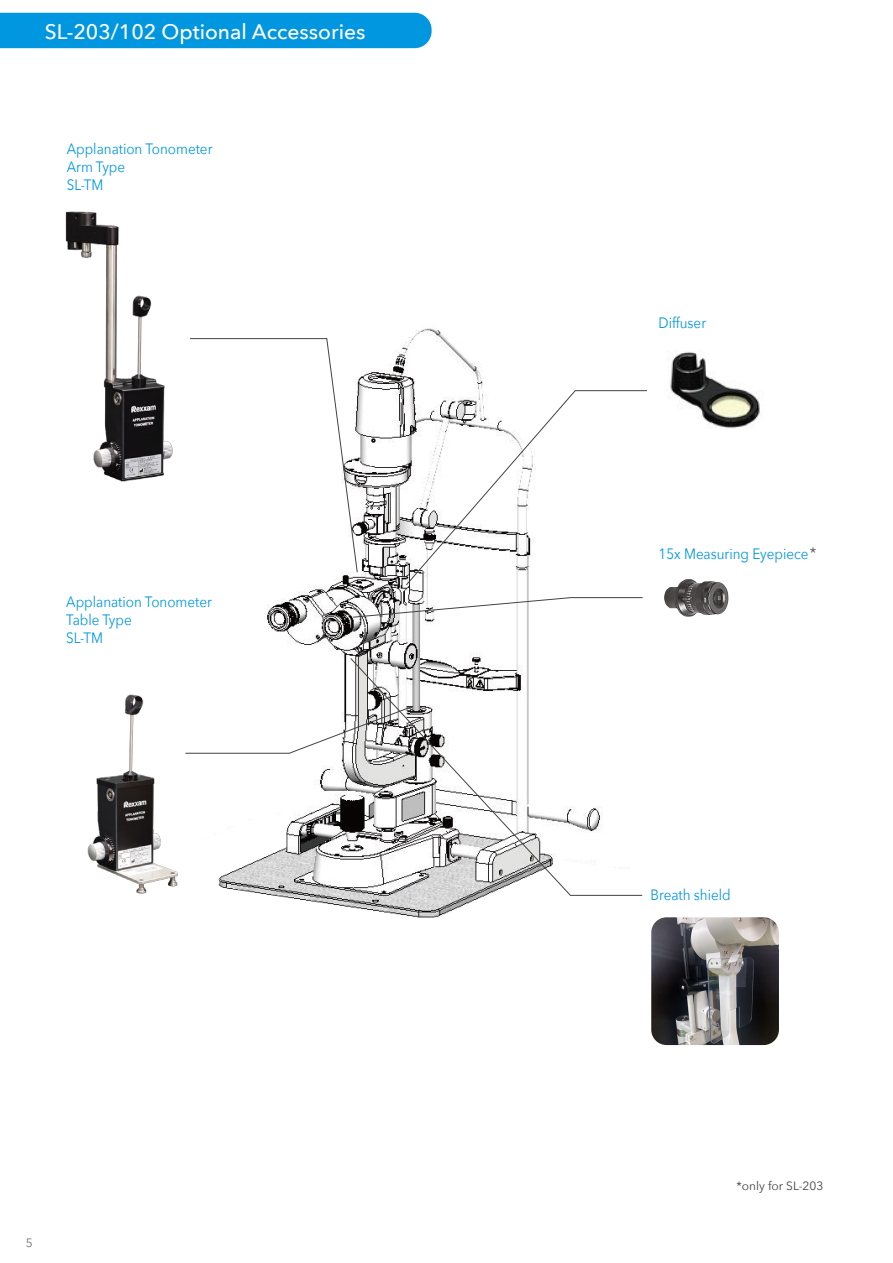
<style>
.page{position:relative;width:893px;height:1263px;background:#fff}
.page>*{position:absolute;margin:0;border:0;box-sizing:border-box;transform-origin:0 0}
.t1{font:500 21px "Avenir Next";color:#fffefe}
.t2{font:15px/18px "Avenir Next";color:#0097e0;scale:.9 1}
.t3{font:12px "Avenir Next";color:#444343}
.t4{font:12px "Avenir Next Cyr";color:#727171}
.s1{font-family:"Avenir Next Cyr";color:#585757}
</style>
<div class="page">
<div style="left:0;top:13px;width:432px;height:35px;background:#0097e0"></div>
<img style="left:267px;top:328px;width:262px;height:484px">
<svg style="left:218px;top:812px;width:266px;height:106px"></svg>
<svg style="left:233px;top:338px;width:125px;height:235px"></svg>
<svg style="left:211px;top:705px;width:139px;height:49px"></svg>
<img style="left:664px;top:579px;width:64px;height:38px">
<svg style="left:352px;top:597px;width:291px;height:21px"></svg>
<svg style="left:350px;top:657px;width:293px;height:239px"></svg>
<svg style="left:405px;top:390px;width:242px;height:196px"></svg>
<img style="left:670px;top:351px;width:90px;height:78px">
<img style="left:651px;top:917px;width:128px;height:128px">
<img style="left:87px;top:694px;width:124px;height:200px">
<img style="left:65px;top:211px;width:168px;height:271px">
<h1 class="t1" style="left:45px;top:14px;width:322px">SL-203/102 Optional Accessories</h1>
<p class="t2" style="left:67px;top:139px;width:163px">Applanation Tonometer<br>Arm Type<br>SL-TM</p>
<p class="t2" style="left:66px;top:592px;width:163px">Applanation Tonometer<br>Table Type<br>SL-TM</p>
<p class="t4" style="left:26px;top:1235px;width:8px">5</p>
<p class="t2" style="left:659px;top:313px;width:54px">Diffuser</p>
<p class="t2" style="left:659px;top:544px;width:177px">15x Measuring Eyepiece<span class="s1">*</span></p>
<p class="t2" style="left:651px;top:885px;width:91px">Breath shield</p>
<p class="t3" style="left:736px;top:1175px;width:88px">*only for SL-203</p>
</div>
